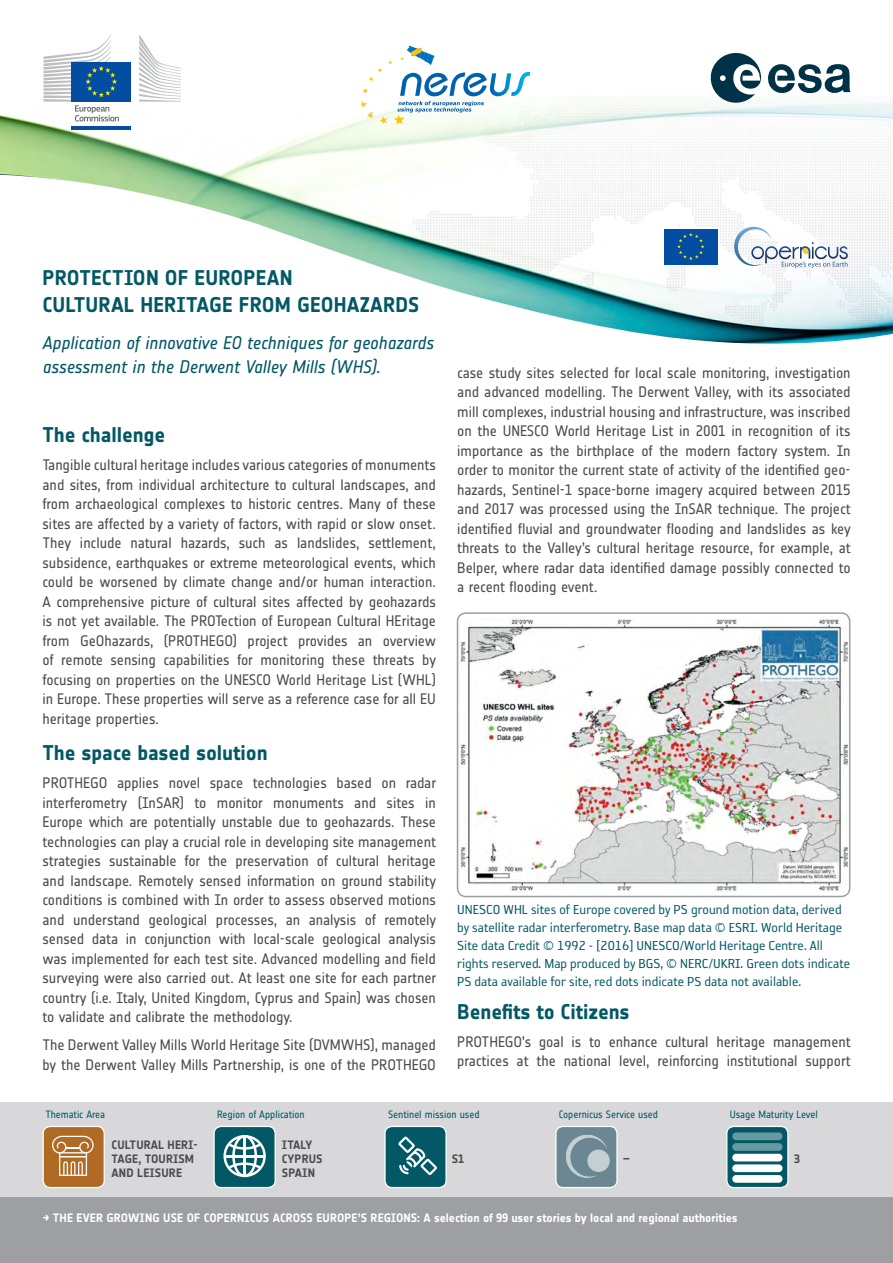
<style>
.page{position:relative;width:893px;height:1263px;background:#fff}
.page>*{position:absolute;margin:0;border:0;box-sizing:border-box;transform-origin:0 0}
.t1{font:700 21px/27px "Notes Esa";color:#025864}
.t2{font:italic 18px/24px "Notes Esa";letter-spacing:-.005em;color:#025864}
.t3{font:15px/19.5px "Notes Esa";letter-spacing:-.005em;color:#4d4d4f;text-align:justify}
.t4{font:15px/18px "Reykjavik One OT A Gauge";color:#025864}
.t5{font:700 12px "Notes Esa";color:#fff}
.t6{font:700 12px/14.4px "Notes Esa";letter-spacing:.01em;color:#4d4d4f}
.t7{font:10.5px "Notes Esa";letter-spacing:-.005em;color:#025864}
.t8{font:7.5px/9px "Myriad Pro";color:#000}
</style>
<div class="page">
<img style="left:0;top:95px;width:893px;height:249px">
<svg style="left:768px;top:64px;width:82px;height:30px"></svg>
<svg style="left:708px;top:53px;width:53px;height:51px"></svg>
<div style="left:0;top:1102px;width:893px;height:98px;background:#d8d8da"></div>
<div style="left:385px;top:1126px;width:61px;height:61px;background:#025864;border-radius:7px"></div>
<svg style="left:398px;top:1136px;width:39px;height:39px"></svg>
<div style="left:384px;top:1126px;width:63px;height:62px;border:1px solid #fff;border-radius:7px"></div>
<div style="left:556px;top:1126px;width:61px;height:61px;background:#6b8791;border-radius:7px"></div>
<svg style="left:566px;top:1135px;width:41px;height:43px"></svg>
<svg style="left:587px;top:1149px;width:23px;height:23px"></svg>
<div style="left:555px;top:1126px;width:63px;height:62px;border:1px solid #fff;border-radius:7px"></div>
<div style="left:214px;top:1126px;width:61px;height:61px;background:#025864;border-radius:7px"></div>
<svg style="left:223px;top:1135px;width:43px;height:42px"></svg>
<div style="left:213px;top:1126px;width:63px;height:62px;border:1px solid #fff;border-radius:7px"></div>
<svg style="left:727px;top:1126px;width:61px;height:61px;background:#0b5e6a"></svg>
<div style="left:732px;top:1132px;width:50px;height:8px;background:#669aa1;border-radius:4px"></div>
<div style="left:732px;top:1143px;width:50px;height:8px;background:#669aa1;border-radius:4px"></div>
<div style="left:732px;top:1154px;width:50px;height:7px;background:#fff;border-radius:4px"></div>
<div style="left:732px;top:1164px;width:50px;height:8px;background:#fff;border-radius:4px"></div>
<div style="left:732px;top:1175px;width:50px;height:8px;background:#fff;border-radius:4px"></div>
<div style="left:726px;top:1126px;width:63px;height:62px;border:1px solid #fff;border-radius:7px"></div>
<div style="left:0;top:1198px;width:893px;height:65px;background:#9d9fa2"></div>
<div style="left:72px;top:100px;width:59px;height:27px;background:#fff"></div>
<div style="left:72px;top:62px;width:59px;height:40px;background:#034ea2"></div>
<hr style="left:72px;top:126px;width:59px;height:3px;background:#034ea2">
<svg style="left:139px;top:34px;width:42px;height:68px"></svg>
<svg style="left:44px;top:35px;width:75px;height:86px"></svg>
<svg style="left:360px;top:46px;width:170px;height:79px"></svg>
<svg style="left:734px;top:227px;width:114px;height:41px"></svg>
<div style="left:663px;top:228px;width:56px;height:38px;background:#fff"></div>
<div style="left:664px;top:229px;width:54px;height:36px;background:#034ea2"></div>
<svg style="left:677px;top:233px;width:27px;height:27px"></svg>
<img style="left:460px;top:616px;width:387px;height:276px">
<div style="left:457px;top:612px;width:393px;height:285px;border:2px solid #9d9fa2;border-radius:9px"></div>
<div style="left:43px;top:1126px;width:61px;height:61px;background:#b16a24;border-radius:7px"></div>
<svg style="left:52px;top:1136px;width:42px;height:40px"></svg>
<div style="left:43px;top:1126px;width:62px;height:62px;border:1px solid #fff;border-radius:7px"></div>
<h1 class="t1" style="left:42px;top:264px;width:379px">PROTECTION OF EUROPEAN<br>CULTURAL HERITAGE FROM GEOHAZARDS</h1>
<p class="t2" style="left:42px;top:330px;width:393px">Application of innovative EO techniques for geohazards assessment in the Derwent Valley Mills (WHS).</p>
<p class="t3" style="left:457px;top:363px;width:395px">case study sites selected for local scale monitoring, investigation and advanced modelling. The Derwent Valley, with its associated mill complexes, industrial housing and infrastructure, was inscribed on the UNESCO World Heritage List in 2001 in recognition of its importance as the birthplace of the modern factory system. In order to monitor the current state of activity of the identified geo&shy;hazards, Sentinel-1 space-borne imagery acquired between 2015 and 2017 was processed using the InSAR technique. The project identified fluvial and groundwater flooding and landslides as key threats to the Valley’s cultural heritage resource, for example, at Belper, where radar data identified damage possibly connected to a recent flooding event.</p>
<h1 class="t1" style="left:43px;top:421px;width:124px">The challenge</h1>
<p class="t3" style="left:43px;top:455px;width:395px">Tangible cultural heritage includes various categories of monuments and sites, from individual architecture to cultural landscapes, and from archaeological complexes to historic centres. Many of these sites are affected by a variety of factors, with rapid or slow onset.<br>They include natural hazards, such as landslides, settlement, subsidence, earthquakes or extreme meteorological events, which could be worsened by climate change and/or human interaction.<br>A comprehensive picture of cultural sites affected by geohazards is not yet available. The PROTection of European Cultural HEritage from GeOhazards, (PROTHEGO) project provides an overview of remote sensing capabilities for monitoring these threats by focusing on properties on the UNESCO World Heritage List (WHL) in Europe. These properties will serve as a reference case for all EU heritage properties.</p>
<h1 class="t1" style="left:43px;top:739px;width:227px">The space based solution</h1>
<p class="t3" style="left:43px;top:773px;width:395px">PROTHEGO applies novel space technologies based on radar interferometry (InSAR) to monitor monuments and sites in Europe which are potentially unstable due to geohazards. These technologies can play a crucial role in developing site management strategies sustainable for the preservation of cultural heritage and landscape. Remotely sensed information on ground stability conditions is combined with In order to assess observed motions and understand geological processes, an analysis of remotely sensed data in conjunction with local-scale geological analysis was implemented for each test site. Advanced modelling and field surveying were also carried out. At least one site for each partner country (i.e. Italy, United Kingdom, Cyprus and Spain) was chosen to validate and calibrate the methodology.</p>
<p class="t3" style="left:43px;top:1035px;width:395px">The Derwent Valley Mills World Heritage Site (DVMWHS), managed by the Derwent Valley Mills Partnership, is one of the PROTHEGO</p>
<p class="t4" style="left:457px;top:900px;width:395px">UNESCO WHL sites of Europe covered by PS ground motion data, derived by satellite radar interferometry. Base map data © ESRI. World Heritage Site data Credit © 1992 - [2016] UNESCO/World Heritage Centre. All rights reserved. Map produced by BGS, © NERC/UKRI. Green dots indicate PS data available for site, red dots indicate PS data not available.</p>
<h1 class="t1" style="left:457px;top:998px;width:174px">Benefits to Citizens</h1>
<p class="t3" style="left:457px;top:1032px;width:395px">PROTHEGO’s goal is to enhance cultural heritage management practices at the national level, reinforcing institutional support</p>
<p class="t8" style="left:47px;top:1037px;width:40px">Cultural<br>Heritage,<br>Tourism and<br>Leisure</p>
<p class="t8" style="left:132px;top:1037px;width:46px">Agriculture,<br>Food, Forestry and Fisheries</p>
<p class="t8" style="left:217px;top:1037px;width:51px">Biodiversity and<br>Environmental<br>Protection</p>
<p class="t8" style="left:296px;top:1037px;width:43px">Territorial<br>Management and Urban<br>Planning</p>
<p class="t8" style="left:379px;top:1037px;width:46px">Climate, Water and Energy</p>
<p class="t8" style="left:467px;top:1037px;width:49px">Civil Protection</p>
<p class="t7" style="left:45px;top:1108px;width:61px">Thematic Area</p>
<p class="t7" style="left:217px;top:1108px;width:89px">Region of Application</p>
<p class="t7" style="left:388px;top:1108px;width:93px">Sentinel mission used</p>
<p class="t7" style="left:559px;top:1108px;width:101px">Copernicus Service used</p>
<p class="t7" style="left:730px;top:1108px;width:89px">Usage Maturity Level</p>
<p class="t6" style="left:112px;top:1137px;width:88px">CULTURAL HERI-<br>TAGE, TOURISM<br>AND LEISURE</p>
<p class="t6" style="left:282px;top:1137px;width:42px">ITALY<br>CYPRUS<br>SPAIN</p>
<p class="t6" style="left:452px;top:1151px;width:14px">S1</p>
<p class="t6" style="left:623px;top:1151px;width:9px">–</p>
<p class="t6" style="left:794px;top:1151px;width:7px">3</p>
<p class="t5" style="left:43px;top:1210px;width:696px">→ THE EVER GROWING USE OF COPERNICUS ACROSS EUROPE’S REGIONS: A selection of 99 user stories by local and regional authorities</p>
</div>
